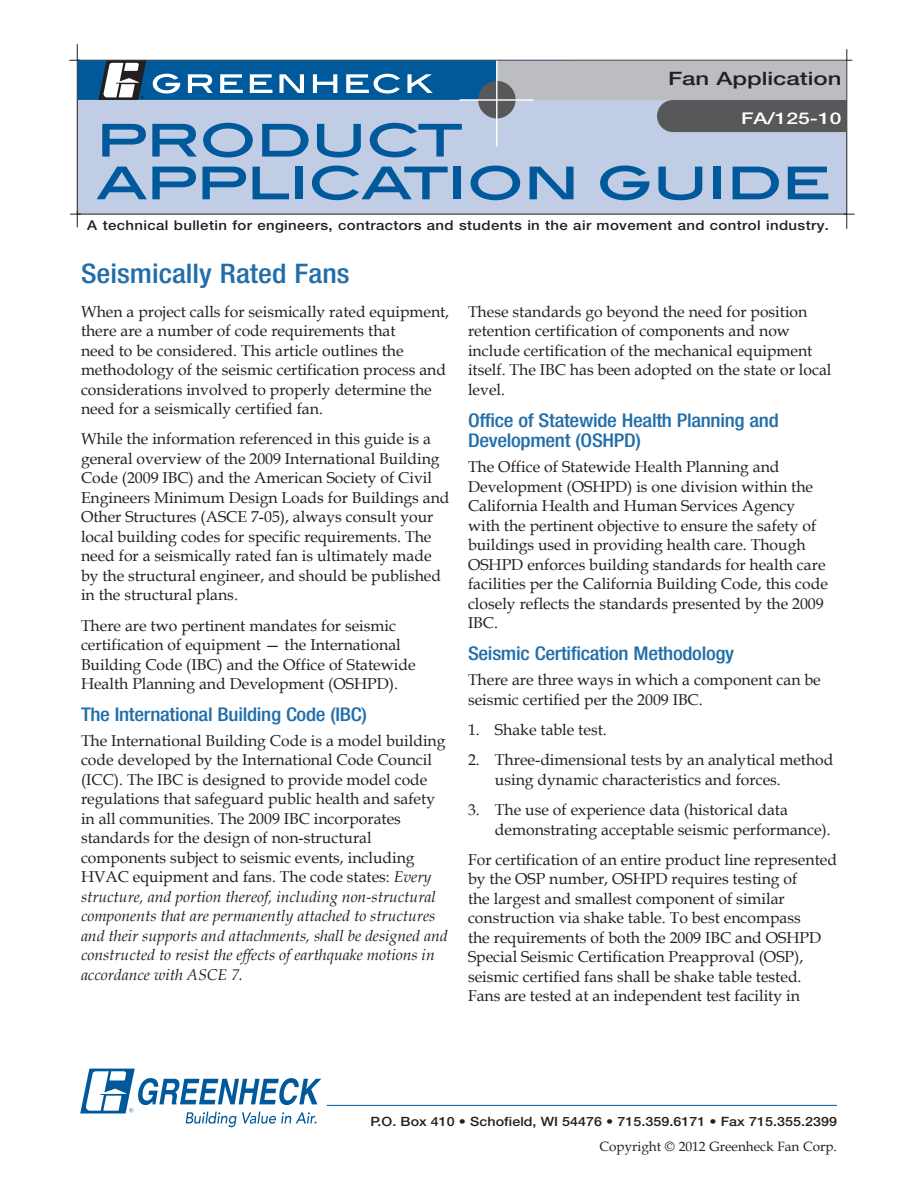
<style>
.page{position:relative;width:918px;height:1188px;background:#fff}
.page>*{position:absolute;margin:0;border:0;box-sizing:border-box;transform-origin:0 0}
.t1{font:500 condensed 27px "Helvetica Neue LT Std";color:#216eaa;scale:1.11 1}
.t2{font:500 condensed 18.9px/21px "Helvetica Neue LT Std";letter-spacing:-.015em;color:#216eaa;scale:1.11 1}
.t3{font:500 18.45px "Helvetica Neue LT Std";color:#231f20;scale:1.3 1}
.t4{font:500 16.2px "Helvetica Neue LT Std";color:#fff;scale:1.3 1}
.t5{font:15.75px/19.5px "Book Antiqua";color:#231f20}
.t6{font:500 13.5px "Helvetica Neue LT Std";letter-spacing:.025em;color:#231f20;scale:1.11 1}
.t7{font:13.5px "Book Antiqua";color:#231f20}
.t8{font:500 12.9px "Helvetica Neue LT Std";letter-spacing:.005em;color:#231f20;scale:1.11 1}
.t9{font:500 4.2px "Helvetica Neue LT Std";color:#231f20}
.s1{font-style:italic}
</style>
<div class="page">
<div style="left:77px;top:60px;width:770px;height:154px;background:#c1cde5"></div>
<svg style="left:69px;top:44px;width:11px;height:17px"></svg>
<svg style="left:844px;top:214px;width:11px;height:15px"></svg>
<svg style="left:846px;top:49px;width:6px;height:12px"></svg>
<svg style="left:70px;top:211px;width:11px;height:16px"></svg>
<div style="left:78px;top:61px;width:493px;height:39px;background:#00599b"></div>
<svg style="left:153px;top:74px;width:27px;height:20px"></svg>
<svg style="left:188px;top:74px;width:25px;height:19px"></svg>
<svg style="left:220px;top:74px;width:23px;height:19px"></svg>
<svg style="left:250px;top:74px;width:22px;height:19px"></svg>
<svg style="left:279px;top:74px;width:25px;height:19px"></svg>
<svg style="left:313px;top:74px;width:24px;height:19px"></svg>
<svg style="left:346px;top:74px;width:54px;height:20px"></svg>
<svg style="left:407px;top:74px;width:26px;height:19px"></svg>
<div style="left:496px;top:61px;width:350px;height:39px;background:#bcbdc0"></div>
<div style="left:478px;top:81px;width:38px;height:37px;background:#57585a;border-radius:50%"></div>
<hr style="left:496px;top:61px;width:2px;height:85px;background:#fff">
<hr style="left:460px;top:99px;width:74px;height:2px;background:#fff">
<svg style="left:98px;top:60px;width:48px;height:40px;background:#798792"></svg>
<svg style="left:102px;top:124px;width:44px;height:33px"></svg>
<svg style="left:152px;top:124px;width:45px;height:33px"></svg>
<svg style="left:203px;top:123px;width:50px;height:35px"></svg>
<svg style="left:262px;top:124px;width:47px;height:33px"></svg>
<svg style="left:317px;top:124px;width:44px;height:34px"></svg>
<svg style="left:370px;top:123px;width:92px;height:34px"></svg>
<svg style="left:97px;top:167px;width:99px;height:32px"></svg>
<svg style="left:202px;top:167px;width:44px;height:32px"></svg>
<svg style="left:253px;top:167px;width:36px;height:32px"></svg>
<div style="left:295px;top:167px;width:8px;height:32px;background:#00599b"></div>
<svg style="left:312px;top:166px;width:136px;height:34px"></svg>
<div style="left:454px;top:167px;width:7px;height:32px;background:#00599b"></div>
<svg style="left:471px;top:165px;width:49px;height:35px"></svg>
<svg style="left:530px;top:167px;width:44px;height:32px"></svg>
<svg style="left:600px;top:165px;width:49px;height:35px"></svg>
<svg style="left:658px;top:167px;width:44px;height:33px"></svg>
<div style="left:714px;top:167px;width:7px;height:32px;background:#00599b"></div>
<svg style="left:733px;top:167px;width:46px;height:32px"></svg>
<svg style="left:788px;top:167px;width:40px;height:32px"></svg>
<div style="left:657px;top:100px;width:189px;height:32px;background:#57585a"></div>
<hr style="left:327px;top:1105px;width:510px;height:1px;background:#00599b">
<svg style="left:80px;top:1069px;width:241px;height:58px"></svg>
<p class="t9" style="left:140px;top:95px;width:5px">®</p>
<p class="t3" style="left:668px;top:67px;width:135px">Fan Application</p>
<p class="t4" style="left:741px;top:108px;width:79px">FA/125-10</p>
<p class="t6" style="left:87px;top:217px;width:670px">A technical bulletin for engineers, contractors and students in the air movement and control industry.</p>
<h1 class="t1" style="left:81px;top:258px;width:243px">Seismically Rated Fans</h1>
<p class="t5" style="left:81px;top:301px;width:370px">When a project calls for seismically rated equipment, there are a number of code requirements that<br>need to be considered. This article outlines the methodology of the seismic certification process and considerations involved to properly determine the need for a seismically certified fan.</p>
<p class="t5" style="left:81px;top:429px;width:370px">While the information referenced in this guide is a general overview of the 2009 International Building Code (2009 IBC) and the American Society of Civil Engineers Minimum Design Loads for Buildings and Other Structures (ASCE 7-05), always consult your local building codes for specific requirements. The need for a seismically rated fan is ultimately made by the structural engineer, and should be published in the structural plans.</p>
<p class="t5" style="left:81px;top:615px;width:336px">There are two pertinent mandates for seismic certification of equipment — the International Building Code (IBC) and the Office of Statewide Health Planning and Development (OSHPD).</p>
<p class="t2" style="left:81px;top:704px;width:259px">The International Building Code (IBC)</p>
<p class="t5" style="left:81px;top:731px;width:368px">The International Building Code is a model building code developed by the International Code Council (ICC). The IBC is designed to provide model code regulations that safeguard public health and safety in all communities. The 2009 IBC incorporates standards for the design of non-structural components subject to seismic events, including HVAC equipment and fans. The code states: <span class="s1">Every structure, and portion thereof, including non-structural components that are permanently attached to structures and their supports and attachments, shall be designed and constructed to resist the effects of earthquake motions in accordance with ASCE 7.</span></p>
<p class="t5" style="left:468px;top:301px;width:365px">These standards go beyond the need for position retention certification of components and now include certification of the mechanical equipment itself. The IBC has been adopted on the state or local level.</p>
<p class="t2" style="left:468px;top:409px;width:282px">Office of Statewide Health Planning and<br>Development (OSHPD)</p>
<p class="t5" style="left:468px;top:457px;width:361px">The Office of Statewide Health Planning and Development (OSHPD) is one division within the California Health and Human Services Agency with the pertinent objective to ensure the safety of buildings used in providing health care. Though OSHPD enforces building standards for health care facilities per the California Building Code, this code closely reflects the standards presented by the 2009<br>IBC.</p>
<p class="t2" style="left:468px;top:643px;width:241px">Seismic Certification Methodology</p>
<p class="t5" style="left:468px;top:670px;width:354px">There are three ways in which a component can be seismic certified per the 2009 IBC.</p>
<p class="t5" style="left:468px;top:719px;width:140px">1. Shake table test.</p>
<p class="t5" style="left:495px;top:750px;width:340px;text-indent:-27px">2. Three-dimensional tests by an analytical method using dynamic characteristics and forces.</p>
<p class="t5" style="left:495px;top:800px;width:337px;text-indent:-27px">3. The use of experience data (historical data demonstrating acceptable seismic performance).</p>
<p class="t5" style="left:468px;top:849px;width:370px">For certification of an entire product line represented by the OSP number, OSHPD requires testing of<br>the largest and smallest component of similar construction via shake table. To best encompass<br>the requirements of both the 2009 IBC and OSHPD Special Seismic Certification Preapproval (OSP), seismic certified fans shall be shake table tested.<br>Fans are tested at an independent test facility in</p>
<p class="t8" style="left:370px;top:1114px;width:422px">P.O. Box 410 • Schofield, WI 54476 • 715.359.6171 • Fax 715.355.2399</p>
<p class="t7" style="left:600px;top:1137px;width:239px">Copyright © 2012 Greenheck Fan Corp.</p>
</div>
